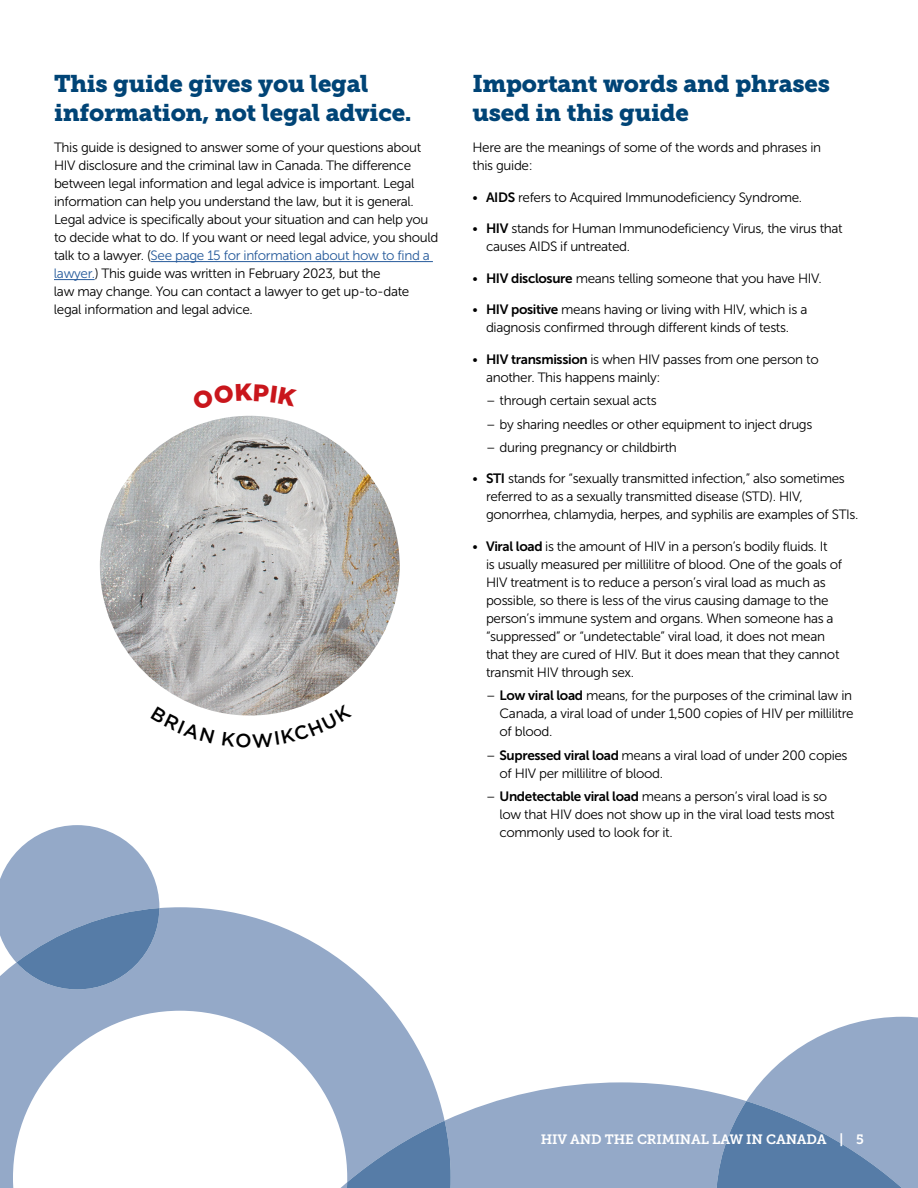
<style>
.page{position:relative;width:918px;height:1188px;background:#fff}
.page>*{position:absolute;margin:0;border:0;box-sizing:border-box;transform-origin:0 0}
.Subheads{font:24px/28.5px "Museo Slab 900";letter-spacing:-.01em;color:#004476}
.Body_Copy_Bullets{font:13.5px/18px "Museo Sans 300";letter-spacing:-.025em;color:#000}
.Body_Copy{font:13.5px/18px "Museo Sans 300";letter-spacing:-.025em;color:#000}
.t1{font:13.5px "Museo Slab 700";letter-spacing:-.01em;color:#fff}
.s1{color:#275b9b}
.s2{font-family:"Museo Sans 700"}
</style>
<div class="page">
<svg style="left:0;top:907px;width:433px;height:281px"></svg>
<svg style="left:0;top:825px;width:159px;height:164px;background:#8fa6c5"></svg>
<svg style="left:195px;top:1082px;width:521px;height:106px;fill:#94a9c8"></svg>
<svg style="left:200px;top:1121px;width:251px;height:67px"></svg>
<svg style="left:716px;top:1017px;width:202px;height:171px"></svg>
<hr style="left:151px;top:261px;width:282px;height:1px;background:#275b9b">
<hr style="left:54px;top:279px;width:41px;height:1px;background:#275b9b">
<img style="left:100px;top:416px;width:300px;height:300px;border-radius:150px">
<svg style="left:200px;top:707px;width:15px;height:5px"></svg>
<svg style="left:222px;top:704px;width:86px;height:12px"></svg>
<p class="Subheads" style="left:54px;top:70px;width:359px">This guide gives you legal information, not legal advice.</p>
<p class="Body_Copy" style="left:54px;top:139px;width:386px">This guide is designed to answer some of your questions about HIV disclosure and the criminal law in Canada. The difference between legal information and legal advice is important. Legal information can help you understand the law, but it is general.<br>Legal advice is specifically about your situation and can help you to decide what to do. If you want or need legal advice, you should talk to a lawyer. (<span class="s1">See page 15 for information about how to find a lawyer.</span>) This guide was written in February 2023, but the<br>law may change. You can contact a lawyer to get up-to-date legal information and legal advice.</p>
<p class="Subheads" style="left:472px;top:70px;width:359px">Important words and phrases used in this guide</p>
<p class="Body_Copy_Bullets" style="left:472px;top:139px;width:350px">Here are the meanings of some of the words and phrases in this guide:</p>
<p class="Body_Copy_Bullets" style="left:472px;top:188px;width:331px">• <span class="s2">AIDS</span> refers to Acquired Immunodeficiency Syndrome.</p>
<p class="Body_Copy_Bullets" style="left:486px;top:220px;width:358px;text-indent:-14px">• <span class="s2">HIV</span> stands for Human Immunodeficiency Virus, the virus that causes AIDS if untreated.</p>
<p class="Body_Copy_Bullets" style="left:472px;top:269px;width:351px">• <span class="s2">HIV disclosure</span> means telling someone that you have HIV.</p>
<p class="Body_Copy_Bullets" style="left:472px;top:301px;width:336px;text-align:center">• <span class="s2">HIV positive</span> means having or living with HIV, which is a diagnosis confirmed through different kinds of tests.</p>
<p class="Body_Copy_Bullets" style="left:486px;top:350px;width:334px;text-indent:-14px">• <span class="s2">HIV transmission</span> is when HIV passes from one person to another. This happens mainly:</p>
<p class="Body_Copy_Bullets" style="left:486px;top:392px;width:172px">– through certain sexual acts</p>
<p class="Body_Copy_Bullets" style="left:486px;top:415px;width:328px">– by sharing needles or other equipment to inject drugs</p>
<p class="Body_Copy_Bullets" style="left:486px;top:438px;width:192px">– during pregnancy or childbirth</p>
<p class="Body_Copy_Bullets" style="left:486px;top:470px;width:374px;text-indent:-14px">• <span class="s2">STI</span> stands for “sexually transmitted infection,” also sometimes referred to as a sexually transmitted disease (STD). HIV, gonorrhea, chlamydia, herpes, and syphilis are examples of STIs.</p>
<p class="Body_Copy_Bullets" style="left:486px;top:537px;width:358px;text-indent:-14px">• <span class="s2">Viral load</span> is the amount of HIV in a person’s bodily fluids. It<br>is usually measured per millilitre of blood. One of the goals of HIV treatment is to reduce a person’s viral load as much as possible, so there is less of the virus causing damage to the person’s immune system and organs. When someone has a “suppressed” or “undetectable” viral load, it does not mean that they are cured of HIV. But it does mean that they cannot transmit HIV through sex.</p>
<p class="Body_Copy_Bullets" style="left:500px;top:687px;width:356px;text-align:justify;text-indent:-14px">– <span class="s2">Low viral load</span> means, for the purposes of the criminal law in Canada, a viral load of under 1,500 copies of HIV per millilitre of blood.</p>
<p class="Body_Copy_Bullets" style="left:500px;top:746px;width:350px;text-indent:-14px">– <span class="s2">Supressed viral load</span> means a viral load of under 200 copies of HIV per millilitre of blood.</p>
<p class="Body_Copy_Bullets" style="left:500px;top:788px;width:337px;text-indent:-14px">– <span class="s2">Undetectable viral load</span> means a person’s viral load is so low that HIV does not show up in the viral load tests most commonly used to look for it.</p>
<p class="t1" style="left:541px;top:1132px;width:325px">HIV AND THE CRIMINAL LAW IN CANADA | 5</p>
</div>
